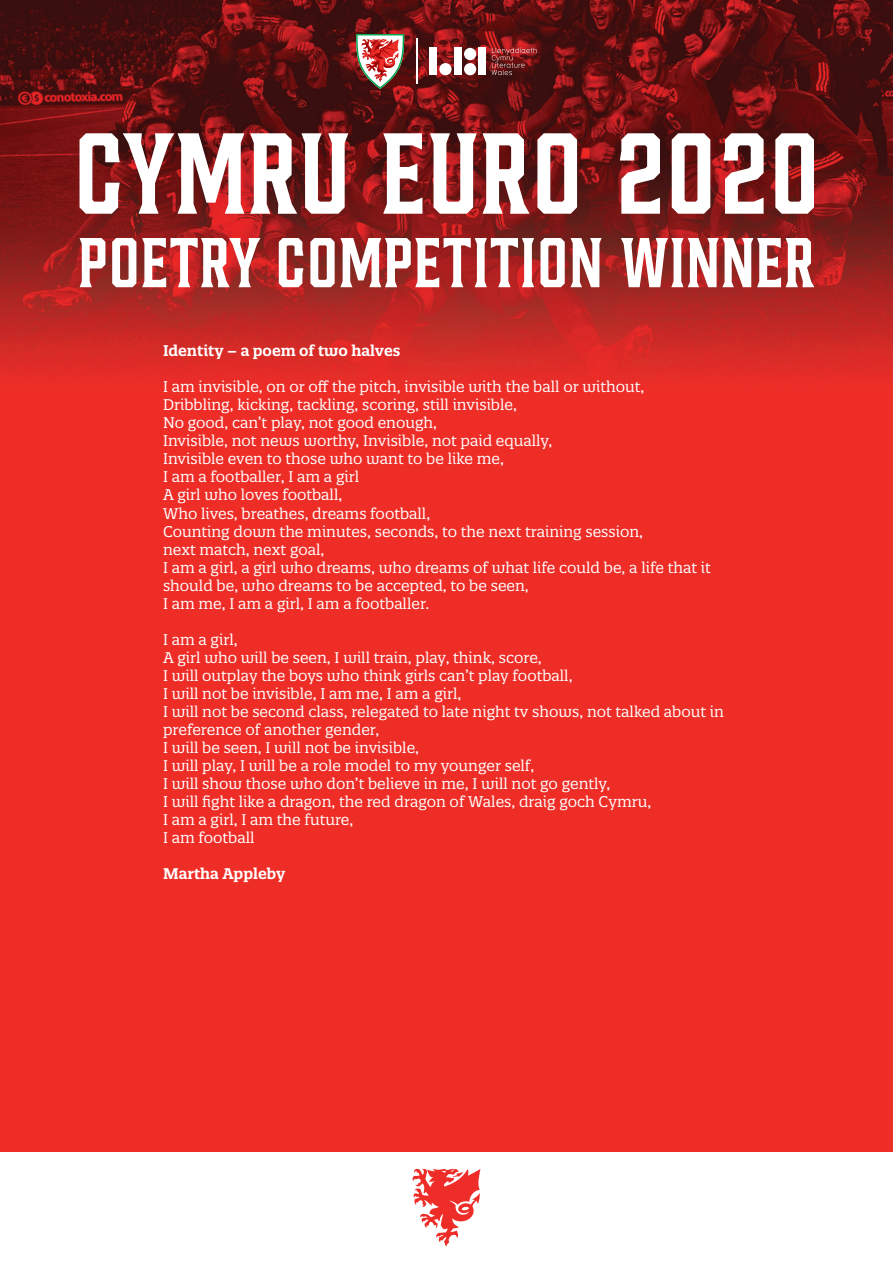
<style>
.page{position:relative;width:893px;height:1263px;background:#fff}
.page>*{position:absolute;margin:0;border:0;box-sizing:border-box;transform-origin:0 0}
.t1{font:700 100.5px "Draig";color:#fff}
.t2{font:700 61.5px "Draig";color:#fff}
.t3{font:15px/18px "Quatro Slab";color:#fff}
.t4{font:600 15px "Quatro Slab";color:#fff}
</style>
<div class="page">
<img style="left:0;top:0;width:893px;height:1152px">
<svg style="left:412px;top:1169px;width:68px;height:77px"></svg>
<div style="left:429px;top:48px;width:8px;height:27px;background:#fff"></div>
<div style="left:454px;top:48px;width:8px;height:27px;background:#fff"></div>
<div style="left:479px;top:48px;width:7px;height:27px;background:#fff"></div>
<div style="left:439px;top:63px;width:13px;height:12px;background:#fff;border-radius:50%"></div>
<div style="left:464px;top:63px;width:12px;height:12px;background:#fff;border-radius:50%"></div>
<div style="left:464px;top:48px;width:12px;height:12px;background:#fff;border-radius:50%"></div>
<svg style="left:492px;top:48px;width:45px;height:27px"></svg>
<svg style="left:356px;top:34px;width:48px;height:55px"></svg>
<hr style="left:416px;top:39px;width:1px;height:45px;background:#fff">
<p class="t1" style="left:73px;top:115px;width:748px">CYMRU EURO 2020</p>
<p class="t2" style="left:78px;top:227px;width:739px">POETRY COMPETITION WINNER</p>
<p class="t4" style="left:163px;top:342px;width:239px">Identity – a poem of two halves</p>
<p class="t3" style="left:163px;top:378px;width:483px">I am invisible, on or off the pitch, invisible with the ball or without,</p>
<p class="t3" style="left:163px;top:396px;width:355px">Dribbling, kicking, tackling, scoring, still invisible,</p>
<p class="t3" style="left:163px;top:414px;width:276px">No good, can’t play, not good enough,</p>
<p class="t3" style="left:163px;top:432px;width:391px">Invisible, not news worthy, Invisible, not paid equally,</p>
<p class="t3" style="left:163px;top:450px;width:342px">Invisible even to those who want to be like me,</p>
<p class="t3" style="left:163px;top:468px;width:198px">I am a footballer, I am a girl</p>
<p class="t3" style="left:163px;top:486px;width:181px">A girl who loves football,</p>
<p class="t3" style="left:163px;top:504px;width:269px">Who lives, breathes, dreams football,</p>
<p class="t3" style="left:163px;top:522px;width:482px">Counting down the minutes, seconds, to the next training session,</p>
<p class="t3" style="left:163px;top:540px;width:163px">next match, next goal,</p>
<p class="t3" style="left:163px;top:558px;width:549px">I am a girl, a girl who dreams, who dreams of what life could be, a life that it should be, who dreams to be accepted, to be seen,</p>
<p class="t3" style="left:163px;top:594px;width:268px">I am me, I am a girl, I am a footballer.</p>
<p class="t3" style="left:163px;top:630px;width:76px">I am a girl,</p>
<p class="t3" style="left:163px;top:648px;width:380px">A girl who will be seen, I will train, play, think, score,</p>
<p class="t3" style="left:163px;top:666px;width:411px">I will outplay the boys who think girls can’t play football,</p>
<p class="t3" style="left:163px;top:684px;width:300px">I will not be invisible, I am me, I am a girl,</p>
<p class="t3" style="left:163px;top:702px;width:562px">I will not be second class, relegated to late night tv shows, not talked about in preference of another gender,</p>
<p class="t3" style="left:163px;top:738px;width:258px">I will be seen, I will not be invisible,</p>
<p class="t3" style="left:163px;top:756px;width:373px">I will play, I will be a role model to my younger self,</p>
<p class="t3" style="left:163px;top:774px;width:449px">I will show those who don’t believe in me, I will not go gently,</p>
<p class="t3" style="left:163px;top:792px;width:490px">I will fight like a dragon, the red dragon of Wales, draig goch Cymru,</p>
<p class="t3" style="left:163px;top:810px;width:192px">I am a girl, I am the future,</p>
<p class="t3" style="left:163px;top:828px;width:93px">I am football</p>
<p class="t4" style="left:163px;top:864px;width:124px">Martha Appleby</p>
</div>
